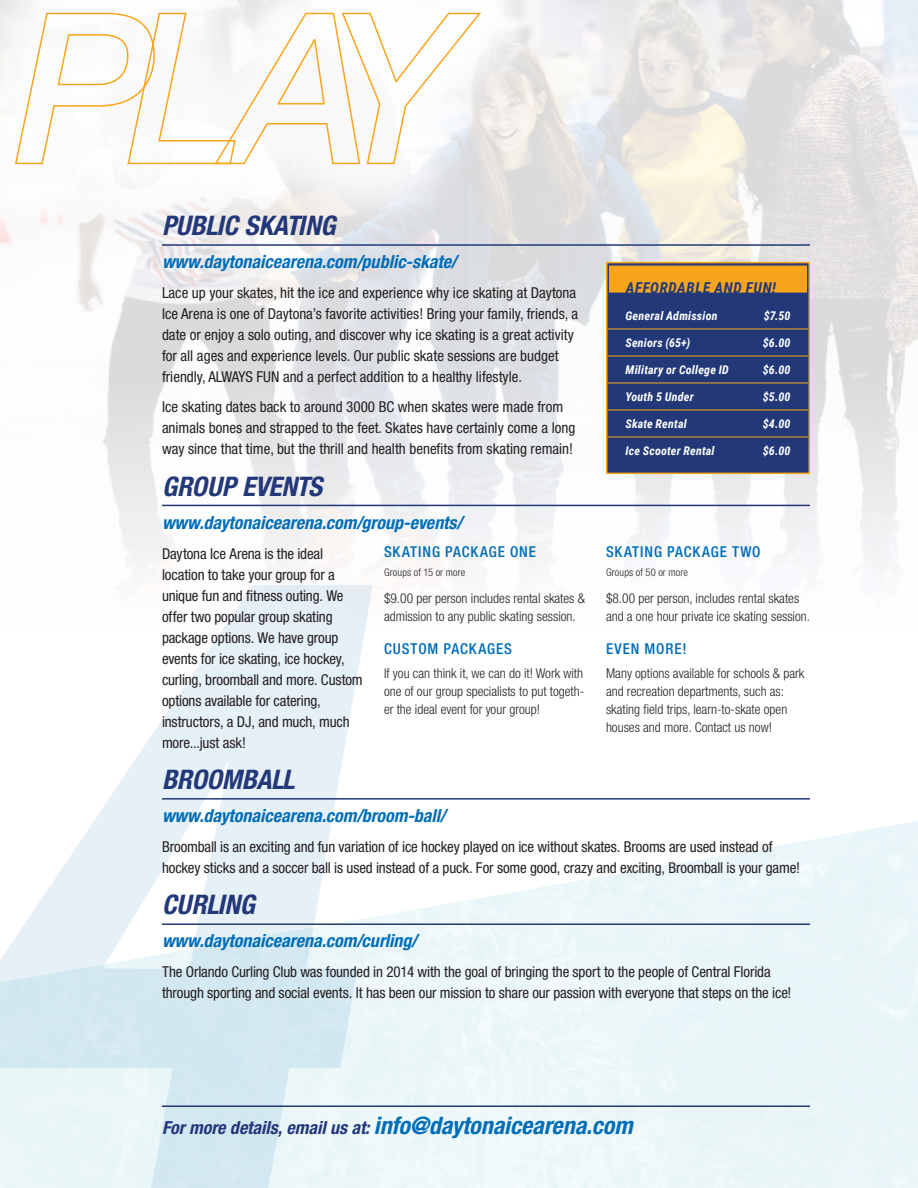
<style>
.page{position:relative;width:918px;height:1188px;background:#fff}
.page>*{position:absolute;margin:0;border:0;box-sizing:border-box;transform-origin:0 0}
.t1{font:italic 700 867px "Roboto Condensed";color:#006db7}
.t2{font:italic 700 condensed 27px "Helvetica Neue LT Std";letter-spacing:-.005em;color:#223879}
.t3{font:italic 700 condensed 18px "Helvetica Neue LT Std";color:#006db7}
.t4{font:italic 700 condensed 18px "Helvetica Neue LT Std";color:#223879}
.t5{font:condensed 15px/21px "Helvetica Neue LT Std";color:#231f20}
.t6{font:500 condensed 15px "Helvetica Neue LT Std";letter-spacing:.06em;color:#006db7}
.t7{font:italic 700 15px "Roboto Condensed";letter-spacing:.04em;color:#223879}
.t8{font:300 condensed 13.5px/18px "Helvetica Neue LT Std";color:#231f20}
.t9{font:italic 700 12px "Roboto Condensed";letter-spacing:.02em;color:#fff}
.t10{font:300 condensed 10.5px "Helvetica Neue LT Std";letter-spacing:.015em;color:#231f20}
.s1{font-size:24px;color:#006db7}
</style>
<div class="page">
<img style="left:0;top:0;width:918px;height:564px">
<div style="left:0;top:0;width:557px;height:243px;background:#fff;opacity:.85"></div>
<svg style="left:14px;top:12px;width:469px;height:153px"></svg>
<hr style="left:162px;top:1106px;width:648px;height:1px;background:#223879">
<hr style="left:162px;top:244px;width:648px;height:2px;background:#223879">
<hr style="left:162px;top:505px;width:648px;height:1px;background:#223879">
<hr style="left:162px;top:798px;width:648px;height:2px;background:#223879">
<hr style="left:162px;top:923px;width:648px;height:2px;background:#223879">
<div style="left:607px;top:263px;width:202px;height:210px;background:#223879"></div>
<div style="left:609px;top:266px;width:198px;height:27px;background:#f9a51b"></div>
<hr style="left:608px;top:329px;width:200px;height:1px;background:#f9a51b">
<hr style="left:608px;top:356px;width:200px;height:1px;background:#f9a51b">
<hr style="left:608px;top:383px;width:200px;height:1px;background:#f9a51b">
<hr style="left:608px;top:410px;width:200px;height:1px;background:#f9a51b">
<hr style="left:608px;top:437px;width:200px;height:1px;background:#f9a51b">
<div style="left:606px;top:262px;width:204px;height:212px;border:2px solid #f9a51b"></div>
<h2 class="t2" style="left:162px;top:209px;width:175px">PUBLIC SKATING</h2>
<p class="t3" style="left:162px;top:251px;width:296px">www.daytonaicearena.com/public-skate/</p>
<p class="t5" style="left:162px;top:282px;width:418px">Lace up your skates, hit the ice and experience why ice skating at Daytona Ice Arena is one of Daytona’s favorite activities! Bring your family, friends, a date or enjoy a solo outing, and discover why ice skating is a great activity for all ages and experience levels. Our public skate sessions are budget friendly, ALWAYS FUN and a perfect addition to a healthy lifestyle.</p>
<p class="t5" style="left:162px;top:396px;width:415px">Ice skating dates back to around 3000 BC when skates were made from animals bones and strapped to the feet. Skates have certainly come a long way since that time, but the thrill and health benefits from skating remain!</p>
<h2 class="t2" style="left:162px;top:470px;width:162px">GROUP EVENTS</h2>
<p class="t3" style="left:162px;top:511px;width:302px">www.daytonaicearena.com/group-events/</p>
<p class="t5" style="left:162px;top:543px;width:202px">Daytona Ice Arena is the ideal location to take your group for a unique fun and fitness outing. We offer two popular group skating package options. We have group events for ice skating, ice hockey, curling, broomball and more. Custom options available for catering, instructors, a DJ, and much, much more...just ask!</p>
<h2 class="t2" style="left:162px;top:763px;width:134px">BROOMBALL</h2>
<p class="t3" style="left:162px;top:805px;width:285px">www.daytonaicearena.com/broom-ball/</p>
<p class="t5" style="left:162px;top:836px;width:639px">Broomball is an exciting and fun variation of ice hockey played on ice without skates. Brooms are used instead of hockey sticks and a soccer ball is used instead of a puck. For some good, crazy and exciting, Broomball is your game!</p>
<h2 class="t2" style="left:162px;top:889px;width:94px">CURLING</h2>
<p class="t3" style="left:162px;top:930px;width:257px">www.daytonaicearena.com/curling/</p>
<p class="t5" style="left:162px;top:962px;width:631px">The Orlando Curling Club was founded in 2014 with the goal of bringing the sport to the people of Central Florida through sporting and social events. It has been our mission to share our passion with everyone that steps on the ice!</p>
<p class="t7" style="left:626px;top:277px;width:152px">AFFORDABLE AND FUN!</p>
<p class="t9" style="left:626px;top:307px;width:94px">General Admission</p>
<p class="t9" style="left:764px;top:307px;width:28px">$7.50</p>
<p class="t9" style="left:626px;top:334px;width:66px">Seniors (65+)</p>
<p class="t9" style="left:763px;top:334px;width:29px">$6.00</p>
<p class="t9" style="left:626px;top:361px;width:105px">Military or College ID</p>
<p class="t9" style="left:763px;top:361px;width:29px">$6.00</p>
<p class="t9" style="left:626px;top:388px;width:70px">Youth 5 Under</p>
<p class="t9" style="left:763px;top:388px;width:29px">$5.00</p>
<p class="t9" style="left:626px;top:415px;width:63px">Skate Rental</p>
<p class="t9" style="left:763px;top:415px;width:29px">$4.00</p>
<p class="t9" style="left:626px;top:442px;width:91px">Ice Scooter Rental</p>
<p class="t9" style="left:763px;top:442px;width:29px">$6.00</p>
<p class="t6" style="left:384px;top:543px;width:153px">SKATING PACKAGE ONE</p>
<p class="t10" style="left:384px;top:566px;width:83px">Groups of 15 or more</p>
<p class="t8" style="left:384px;top:589px;width:203px">$9.00 per person includes rental skates &amp; admission to any public skating session.</p>
<p class="t6" style="left:384px;top:640px;width:130px">CUSTOM PACKAGES</p>
<p class="t8" style="left:384px;top:664px;width:202px;text-align:justify">If you can think it, we can do it! Work with one of our group specialists to put togeth&shy;er the ideal event for your group!</p>
<p class="t6" style="left:606px;top:543px;width:156px">SKATING PACKAGE TWO</p>
<p class="t10" style="left:606px;top:566px;width:83px">Groups of 50 or more</p>
<p class="t8" style="left:606px;top:589px;width:206px">$8.00 per person, includes rental skates and a one hour private ice skating session.</p>
<p class="t6" style="left:606px;top:640px;width:82px">EVEN MORE!</p>
<p class="t8" style="left:606px;top:664px;width:200px">Many options available for schools &amp; park and recreation departments, such as: skating field trips, learn-to-skate open houses and more. Contact us now!</p>
<h1 class="t1" style="left:-36px;top:286px;width:432px">4</h1>
<p class="t4" style="left:162px;top:1117px;width:472px">For more details, email us at: <span class="s1">info@daytonaicearena.com</span></p>
</div>
